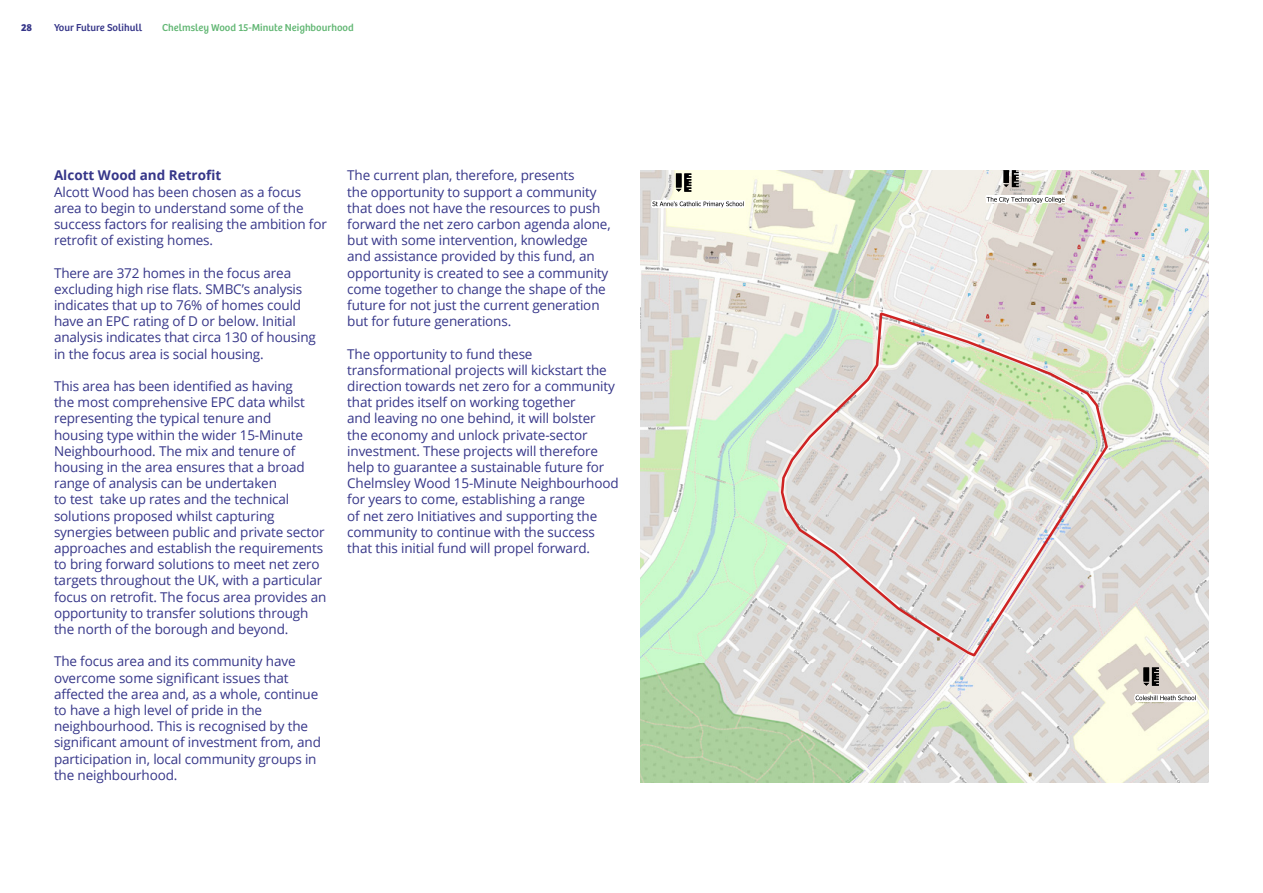
<style>
.page{position:relative;width:1263px;height:893px;background:#fff}
.page>*{position:absolute;margin:0;border:0;box-sizing:border-box;transform-origin:0 0}
.t1{font:13.5px/16.2px "Open Sans";letter-spacing:-.01em;color:#363689}
.t2{font:700 13.5px "Open Sans";color:#363689}
.t3{font:10.5px "Bree";color:#62b774}
.t4{font:10.5px "Bree";color:#363689}
.t5{font:700 10.5px "Bree";color:#363689}
</style>
<div class="page">
<img style="left:640px;top:170px;width:569px;height:612px">
<svg style="left:780px;top:310px;width:330px;height:348px;background:#dcd9d2"></svg>
<svg style="left:1143px;top:667px;width:16px;height:19px"></svg>
<svg style="left:1003px;top:170px;width:16px;height:17px"></svg>
<svg style="left:649px;top:173px;width:97px;height:41px;background:#e3e2d3"></svg>
<svg style="left:984px;top:193px;width:84px;height:16px"></svg>
<svg style="left:1132px;top:692px;width:66px;height:12px"></svg>
<p class="t5" style="left:21px;top:19px;width:12px">28</p>
<p class="t4" style="left:54px;top:19px;width:90px">Your Future Solihull</p>
<p class="t3" style="left:162px;top:19px;width:193px">Chelmsley Wood 15-Minute Neighbourhood</p>
<p class="t2" style="left:54px;top:166px;width:169px">Alcott Wood and Retrofit</p>
<p class="t1" style="left:54px;top:183px;width:274px">Alcott Wood has been chosen as a focus area to begin to understand some of the success factors for realising the ambition for retrofit of existing homes.</p>
<p class="t1" style="left:54px;top:264px;width:263px">There are 372 homes in the focus area excluding high rise flats. SMBC’s analysis indicates that up to 76% of homes could have an EPC rating of D or below. Initial analysis indicates that circa 130 of housing in the focus area is social housing.</p>
<p class="t1" style="left:54px;top:378px;width:274px">This area has been identified as having<br>the most comprehensive EPC data whilst representing the typical tenure and<br>housing type within the wider 15-Minute Neighbourhood. The mix and tenure of housing in the area ensures that a broad range of analysis can be undertaken<br>to test take up rates and the technical solutions proposed whilst capturing synergies between public and private sector approaches and establish the requirements to bring forward solutions to meet net zero targets throughout the UK, with a particular focus on retrofit. The focus area provides an opportunity to transfer solutions through the north of the borough and beyond.</p>
<p class="t1" style="left:54px;top:653px;width:268px">The focus area and its community have overcome some significant issues that affected the area and, as a whole, continue to have a high level of pride in the neighbourhood. This is recognised by the significant amount of investment from, and participation in, local community groups in the neighbourhood.</p>
<p class="t1" style="left:347px;top:167px;width:265px">The current plan, therefore, presents<br>the opportunity to support a community that does not have the resources to push forward the net zero carbon agenda alone, but with some intervention, knowledge and assistance provided by this fund, an opportunity is created to see a community come together to change the shape of the future for not just the current generation but for future generations.</p>
<p class="t1" style="left:347px;top:345px;width:273px">The opportunity to fund these transformational projects will kickstart the direction towards net zero for a community that prides itself on working together<br>and leaving no one behind, it will bolster the economy and unlock private-sector investment. These projects will therefore help to guarantee a sustainable future for Chelmsley Wood 15-Minute Neighbourhood for years to come, establishing a range<br>of net zero Initiatives and supporting the community to continue with the success that this initial fund will propel forward.</p>
</div>
